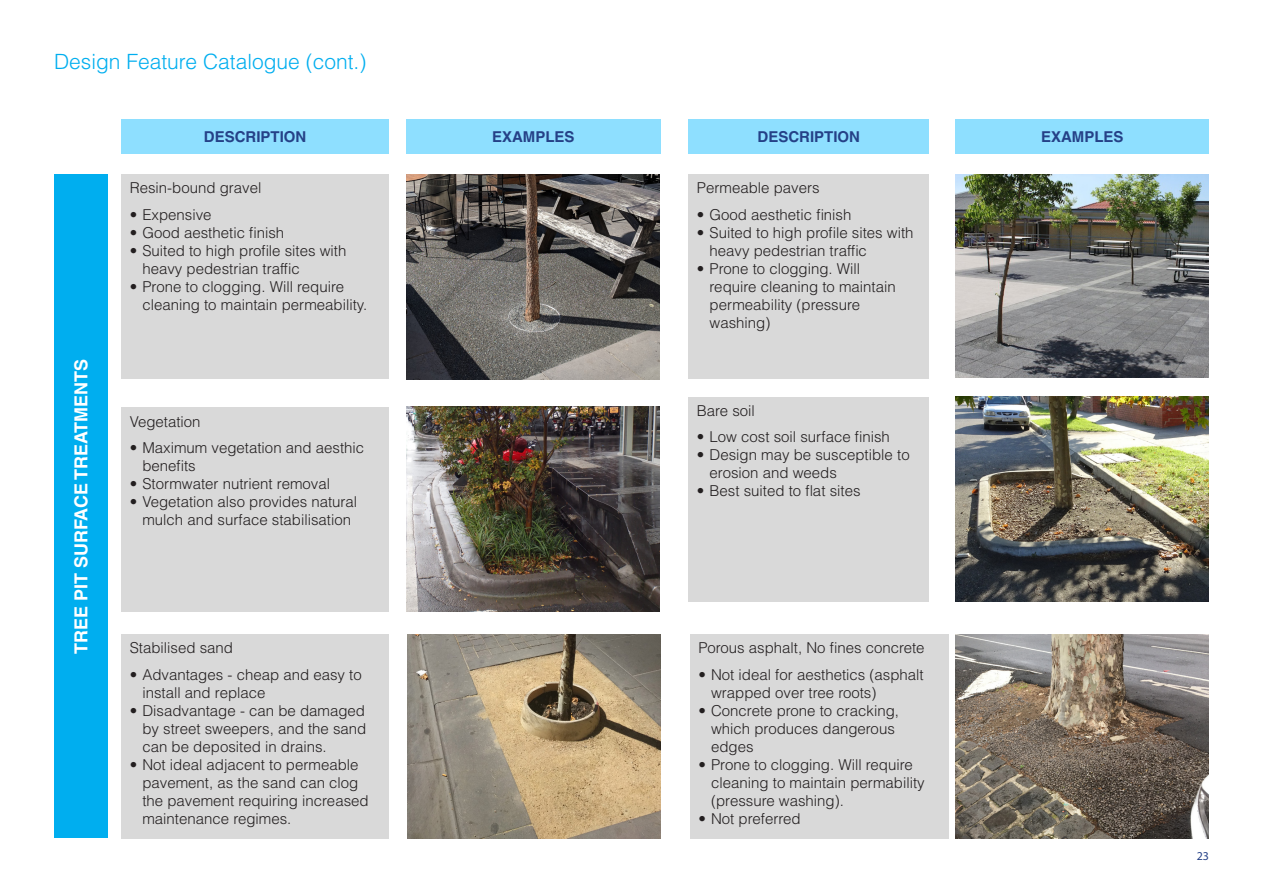
<style>
.page{position:relative;width:1263px;height:893px;background:#fff}
.page>*{position:absolute;margin:0;border:0;box-sizing:border-box;transform-origin:0 0}
.GI_Heading_2{font:300 21px "Helvetica LT Std";color:#00aeef}
.GI_Heading_2-2{font:700 18px "Helvetica LT Std";color:#fff}
.GI_Body_text{font:300 15px/18px "Helvetica LT Std";color:#231f20}
.GI_Body_text-2{font:700 15px "Helvetica LT Std";color:#254187}
.t1{font:12px "Myriad Pro";color:#254187}
</style>
<div class="page">
<div style="left:54px;top:175px;width:54px;height:663px;background:#00aeef"></div>
<img style="left:956px;top:397px;width:253px;height:204px">
<div style="left:121px;top:634px;width:268px;height:205px;background:#d9d9d9"></div>
<div style="left:121px;top:174px;width:268px;height:205px;background:#d9d9d9"></div>
<div style="left:688px;top:397px;width:241px;height:204px;background:#d9d9d9"></div>
<div style="left:121px;top:119px;width:268px;height:35px;background:#8edfff"></div>
<div style="left:688px;top:119px;width:241px;height:35px;background:#8edfff"></div>
<div style="left:406px;top:119px;width:255px;height:35px;background:#8edfff"></div>
<div style="left:956px;top:119px;width:253px;height:35px;background:#8edfff"></div>
<div style="left:690px;top:634px;width:258px;height:205px;background:#d9d9d9"></div>
<div style="left:688px;top:174px;width:241px;height:205px;background:#d9d9d9"></div>
<img style="left:408px;top:634px;width:253px;height:204px">
<img style="left:407px;top:174px;width:253px;height:205px">
<img style="left:956px;top:634px;width:253px;height:205px">
<img style="left:956px;top:174px;width:253px;height:204px">
<div style="left:121px;top:407px;width:268px;height:205px;background:#d9d9d9"></div>
<img style="left:407px;top:407px;width:253px;height:205px">
<p class="GI_Heading_2" style="left:54px;top:49px;width:314px">Design Feature Catalogue (cont.)</p>
<p class="GI_Body_text-2" style="left:204px;top:127px;width:104px">DESCRIPTION</p>
<p class="GI_Body_text-2" style="left:492px;top:127px;width:84px">EXAMPLES</p>
<p class="GI_Body_text-2" style="left:757px;top:127px;width:104px">DESCRIPTION</p>
<p class="GI_Body_text-2" style="left:1041px;top:127px;width:84px">EXAMPLES</p>
<p class="GI_Heading_2-2" style="left:70px;top:654px;width:297px;rotate:-90deg">TREE PIT SURFACE TREATMENTS</p>
<p class="GI_Body_text" style="left:130px;top:179px;width:133px">Resin-bound gravel</p>
<p class="GI_Body_text" style="left:130px;top:206px;width:83px">• Expensive</p>
<p class="GI_Body_text" style="left:130px;top:224px;width:156px">• Good aesthetic finish</p>
<p class="GI_Body_text" style="left:142px;top:242px;width:205px;text-indent:-13px">• Suited to high profile sites with heavy pedestrian traffic</p>
<p class="GI_Body_text" style="left:142px;top:278px;width:226px;text-indent:-13px">• Prone to clogging. Will require cleaning to maintain permeability.</p>
<p class="GI_Body_text" style="left:130px;top:412px;width:72px">Vegetation</p>
<p class="GI_Body_text" style="left:142px;top:439px;width:223px;text-indent:-13px">• Maximum vegetation and aesthic benefits</p>
<p class="GI_Body_text" style="left:130px;top:475px;width:202px">• Stormwater nutrient removal</p>
<p class="GI_Body_text" style="left:130px;top:493px;width:229px;text-align:center">• Vegetation also provides natural mulch and surface stabilisation</p>
<p class="GI_Body_text" style="left:130px;top:639px;width:105px">Stabilised sand</p>
<p class="GI_Body_text" style="left:142px;top:665px;width:221px;text-indent:-13px">• Advantages - cheap and easy to install and replace</p>
<p class="GI_Body_text" style="left:142px;top:701px;width:225px;text-align:justify;text-indent:-13px">• Disadvantage - can be damaged by street sweepers, and the sand can be deposited in drains.</p>
<p class="GI_Body_text" style="left:142px;top:755px;width:228px;text-indent:-13px">• Not ideal adjacent to permeable pavement, as the sand can clog the pavement requiring increased maintenance regimes.</p>
<p class="GI_Body_text" style="left:697px;top:179px;width:124px">Permeable pavers</p>
<p class="GI_Body_text" style="left:697px;top:206px;width:156px">• Good aesthetic finish</p>
<p class="GI_Body_text" style="left:710px;top:224px;width:205px;text-indent:-13px">• Suited to high profile sites with heavy pedestrian traffic</p>
<p class="GI_Body_text" style="left:710px;top:260px;width:188px;text-indent:-13px">• Prone to clogging. Will require cleaning to maintain permeability (pressure washing)</p>
<p class="GI_Body_text" style="left:697px;top:401px;width:60px">Bare soil</p>
<p class="GI_Body_text" style="left:697px;top:428px;width:195px">• Low cost soil surface finish</p>
<p class="GI_Body_text" style="left:710px;top:446px;width:202px;text-indent:-13px">• Design may be susceptible to erosion and weeds</p>
<p class="GI_Body_text" style="left:697px;top:482px;width:165px">• Best suited to flat sites</p>
<p class="GI_Body_text" style="left:698px;top:639px;width:228px">Porous asphalt, No fines concrete</p>
<p class="GI_Body_text" style="left:711px;top:665px;width:214px;text-indent:-13px">• Not ideal for aesthetics (asphalt wrapped over tree roots)</p>
<p class="GI_Body_text" style="left:711px;top:701px;width:189px;text-indent:-13px">• Concrete prone to cracking, which produces dangerous edges</p>
<p class="GI_Body_text" style="left:711px;top:755px;width:215px;text-indent:-13px">• Prone to clogging. Will require cleaning to maintain permability (pressure washing).</p>
<p class="GI_Body_text" style="left:698px;top:809px;width:104px">• Not preferred</p>
<p class="t1" style="left:1197px;top:849px;width:14px">23</p>
</div>
